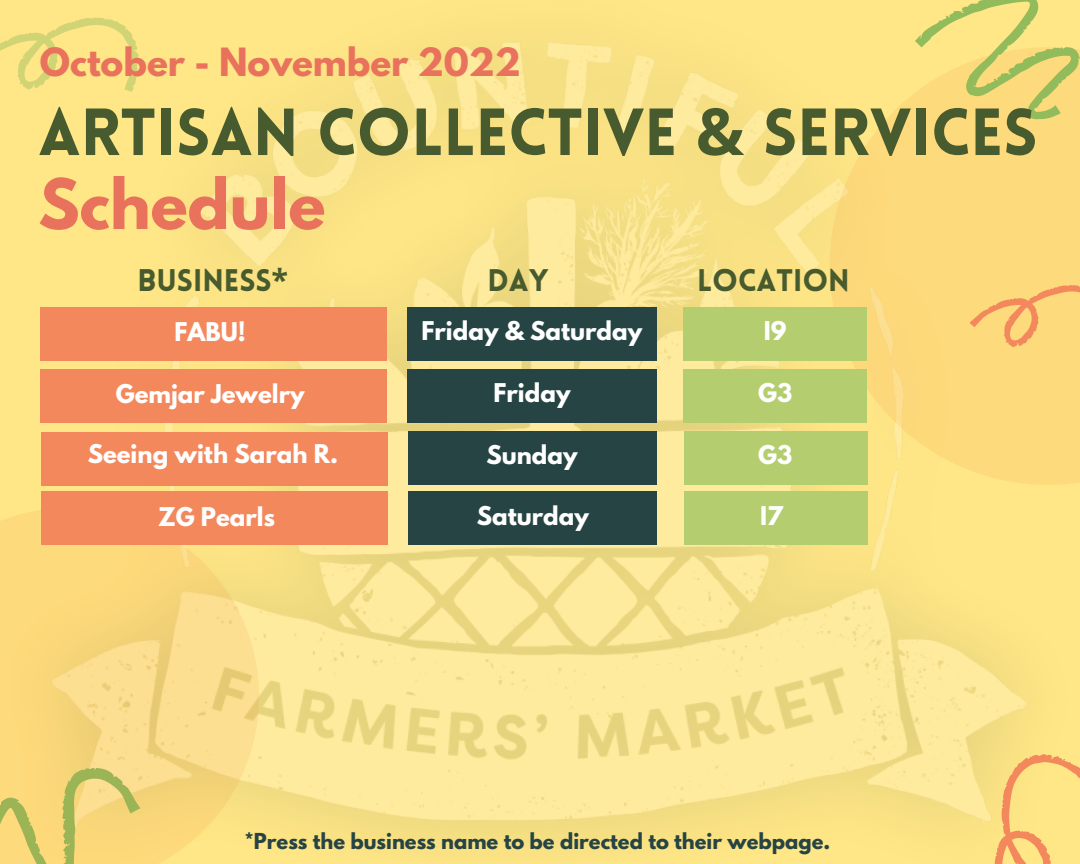
<style>
.page{position:relative;width:1080px;height:864px;background:#fff}
.page>*{position:absolute;margin:0;border:0;box-sizing:border-box;transform-origin:0 0}
.t1{font:900 65.1px "Lovelo";color:#485b2f}
.t2{font:700 61.5px "League Spartan";color:#e9725d}
.t3{font:700 34.5px "League Spartan";color:#e9725d}
.t4{font:900 30.6px "Lovelo";color:#485b2f}
.t5{font:700 22.95px "League Spartan";color:#fff}
.t6{font:700 22.8px "League Spartan";color:#fff}
.t7{font:700 19.5px "League Spartan";color:#264443}
.s1{font-family:"Noto Sans";font-weight:700}
</style>
<div class="page">
<img style="left:0;top:0;width:1080px;height:864px">
<svg style="left:830px;top:47px;width:250px;height:438px;background:#fddb7d"></svg>
<svg style="left:969px;top:242px;width:111px;height:153px;background:#fcd378"></svg>
<svg style="left:915px;top:0;width:165px;height:119px;background:#ead979"></svg>
<svg style="left:0;top:0;width:161px;height:145px;background:#fae484"></svg>
<svg style="left:941px;top:734px;width:139px;height:130px;background:#fbdb84"></svg>
<div style="left:40px;top:307px;width:346px;height:54px;background:#f4885d"></div>
<div style="left:407px;top:307px;width:250px;height:54px;background:#264443"></div>
<svg style="left:0;top:508px;width:259px;height:356px;background:#f7d980"></svg>
<div style="left:41px;top:491px;width:346px;height:54px;background:#f4885d"></div>
<div style="left:408px;top:431px;width:249px;height:54px;background:#264443"></div>
<div style="left:408px;top:491px;width:249px;height:54px;background:#264443"></div>
<div style="left:41px;top:432px;width:346px;height:54px;background:#f4885d"></div>
<div style="left:40px;top:369px;width:346px;height:54px;background:#f4885d"></div>
<div style="left:407px;top:369px;width:250px;height:54px;background:#264443"></div>
<div style="left:684px;top:307px;width:183px;height:54px;background:#b4cd6f"></div>
<div style="left:685px;top:431px;width:183px;height:54px;background:#b4cd6f"></div>
<div style="left:685px;top:491px;width:183px;height:54px;background:#b4cd6f"></div>
<div style="left:684px;top:369px;width:183px;height:54px;background:#b4cd6f"></div>
<h3 class="t3" style="left:40px;top:45px;width:482px">October - November 2022</h3>
<h1 class="t1" style="left:38px;top:106px;width:1001px">ARTISAN COLLECTIVE <span class="s1">&amp;</span> SERVICES</h1>
<h2 class="t2" style="left:38px;top:174px;width:289px">Schedule</h2>
<h3 class="t4" style="left:138px;top:268px;width:152px">BUSINESS<span class="s1">*</span></h3>
<h3 class="t4" style="left:487px;top:268px;width:63px">DAY</h3>
<h3 class="t4" style="left:697px;top:268px;width:154px">LOCATION</h3>
<p class="t6" style="left:175px;top:320px;width:73px">FABU!</p>
<p class="t5" style="left:422px;top:319px;width:222px">Friday &amp; Saturday</p>
<p class="t5" style="left:764px;top:319px;width:24px">I9</p>
<p class="t6" style="left:116px;top:382px;width:190px">Gemjar Jewelry</p>
<p class="t5" style="left:493px;top:381px;width:79px">Friday</p>
<p class="t5" style="left:758px;top:382px;width:36px">G3</p>
<p class="t6" style="left:88px;top:443px;width:252px">Seeing with Sarah R.</p>
<p class="t5" style="left:486px;top:443px;width:93px">Sunday</p>
<p class="t5" style="left:758px;top:443px;width:36px">G3</p>
<p class="t6" style="left:158px;top:506px;width:118px">ZG Pearls</p>
<p class="t5" style="left:477px;top:504px;width:114px">Saturday</p>
<p class="t5" style="left:760px;top:504px;width:24px">I7</p>
<p class="t7" style="left:244px;top:831px;width:587px">*Press the business name to be directed to their webpage.</p>
</div>
